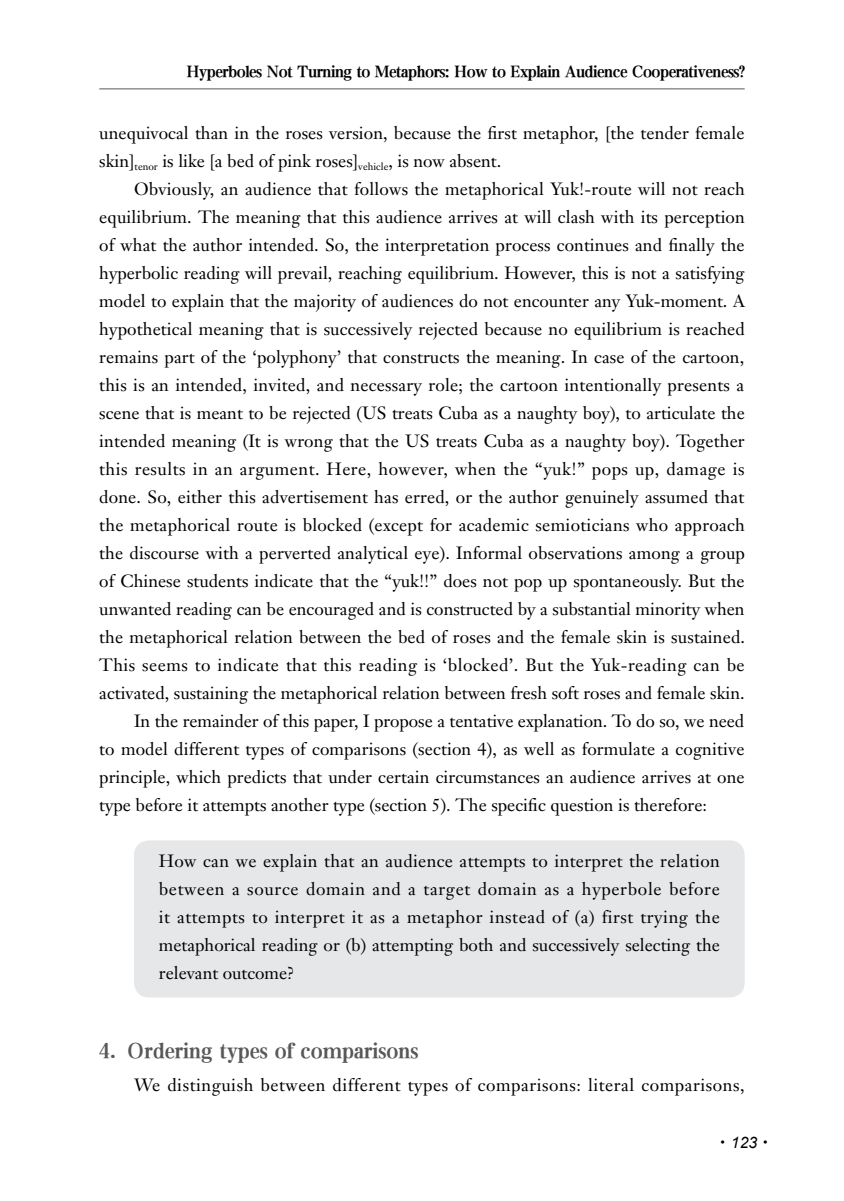
<style>
.page{position:relative;width:844px;height:1201px;background:#fff}
.page>*{position:absolute;margin:0;border:0;box-sizing:border-box;transform-origin:0 0}
.t1{font:21px "FZDBSK GBK1 0";color:#58585b}
.t2{font:17.5px/28px "Janson Text";letter-spacing:.005em;color:#000}
.t3{font:17.5px "Janson Text";letter-spacing:.03em;color:#000}
.t4{font:17.5px "Janson Text";letter-spacing:.025em;color:#000}
.t5{font:15.75px "FZDBSK GBK1 0";letter-spacing:-.03em;color:#000}
.t6{font:italic 15.75px "Arial";color:#000}
.s1{font-family:"Koz Min Pro";font-style:normal}
</style>
<div class="page">
<hr style="left:99px;top:88px;width:645px;height:1px;background:#58585b">
<div style="left:134px;top:840px;width:610px;height:157px;background:#e6e7e8;border-radius:15px"></div>
<p class="t5" style="left:186px;top:63px;width:559px">Hyperboles Not Turning to Metaphors: How to Explain Audience Cooperativeness?</p>
<p class="t2" style="left:99px;top:119px;width:646px">unequivocal than in the roses version, because the first metaphor, [the tender female skin]<sub>tenor</sub> is like [a bed of pink roses]<sub>vehicle</sub>, is now absent.</p>
<p class="t2" style="left:134px;top:175px;width:612px">Obviously, an audience that follows the metaphorical Yuk!-route will not reach</p>
<p class="t2" style="left:99px;top:203px;width:647px">equilibrium. The meaning that this audience arrives at will clash with its perception</p>
<p class="t2" style="left:99px;top:231px;width:646px">of what the author intended. So, the interpretation process continues and finally the</p>
<p class="t2" style="left:99px;top:259px;width:646px">hyperbolic reading will prevail, reaching equilibrium. However, this is not a satisfying</p>
<p class="t2" style="left:99px;top:287px;width:646px">model to explain that the majority of audiences do not encounter any Yuk-moment. A</p>
<p class="t2" style="left:99px;top:315px;width:647px">hypothetical meaning that is successively rejected because no equilibrium is reached</p>
<p class="t2" style="left:99px;top:343px;width:646px">remains part of the ‘polyphony’ that constructs the meaning. In case of the cartoon,</p>
<p class="t2" style="left:99px;top:371px;width:646px">this is an intended, invited, and necessary role; the cartoon intentionally presents a</p>
<p class="t2" style="left:99px;top:399px;width:646px">scene that is meant to be rejected (US treats Cuba as a naughty boy), to articulate the</p>
<p class="t2" style="left:99px;top:427px;width:646px">intended meaning (It is wrong that the US treats Cuba as a naughty boy). Together</p>
<p class="t3" style="left:99px;top:458px;width:646px">this results in an argument. Here, however, when the “yuk!” pops up, damage is</p>
<p class="t2" style="left:99px;top:483px;width:646px">done. So, either this advertisement has erred, or the author genuinely assumed that</p>
<p class="t2" style="left:99px;top:511px;width:647px">the metaphorical route is blocked (except for academic semioticians who approach</p>
<p class="t2" style="left:99px;top:539px;width:647px">the discourse with a perverted analytical eye). Informal observations among a group</p>
<p class="t2" style="left:99px;top:567px;width:646px">of Chinese students indicate that the “yuk!!” does not pop up spontaneously. But the</p>
<p class="t2" style="left:99px;top:595px;width:646px">unwanted reading can be encouraged and is constructed by a substantial minority when</p>
<p class="t2" style="left:99px;top:623px;width:647px">the metaphorical relation between the bed of roses and the female skin is sustained.</p>
<p class="t4" style="left:99px;top:654px;width:646px">This seems to indicate that this reading is ‘blocked’. But the Yuk-reading can be</p>
<p class="t2" style="left:99px;top:679px;width:646px">activated, sustaining the metaphorical relation between fresh soft roses and female skin.</p>
<p class="t2" style="left:134px;top:707px;width:611px">In the remainder of this paper, I propose a tentative explanation. To do so, we need</p>
<p class="t2" style="left:99px;top:735px;width:646px">to model different types of comparisons (section 4), as well as formulate a cognitive</p>
<p class="t2" style="left:99px;top:763px;width:646px">principle, which predicts that under certain circumstances an audience arrives at one</p>
<p class="t2" style="left:99px;top:791px;width:609px">type before it attempts another type (section 5). The specific question is therefore:</p>
<p class="t2" style="left:159px;top:847px;width:562px;text-align:justify">How can we explain that an audience attempts to interpret the relation between a source domain and a target domain as a hyperbole before it attempts to interpret it as a metaphor instead of (a) first trying the metaphorical reading or (b) attempting both and successively selecting the relevant outcome?</p>
<p class="t1" style="left:99px;top:1040px;width:320px">4. Ordering types of comparisons</p>
<p class="t3" style="left:134px;top:1074px;width:612px">We distinguish between different types of comparisons: literal comparisons,</p>
<p class="t6" style="left:718px;top:1131px;width:52px"><span class="s1">･</span> 123 <span class="s1">･</span></p>
</div>
